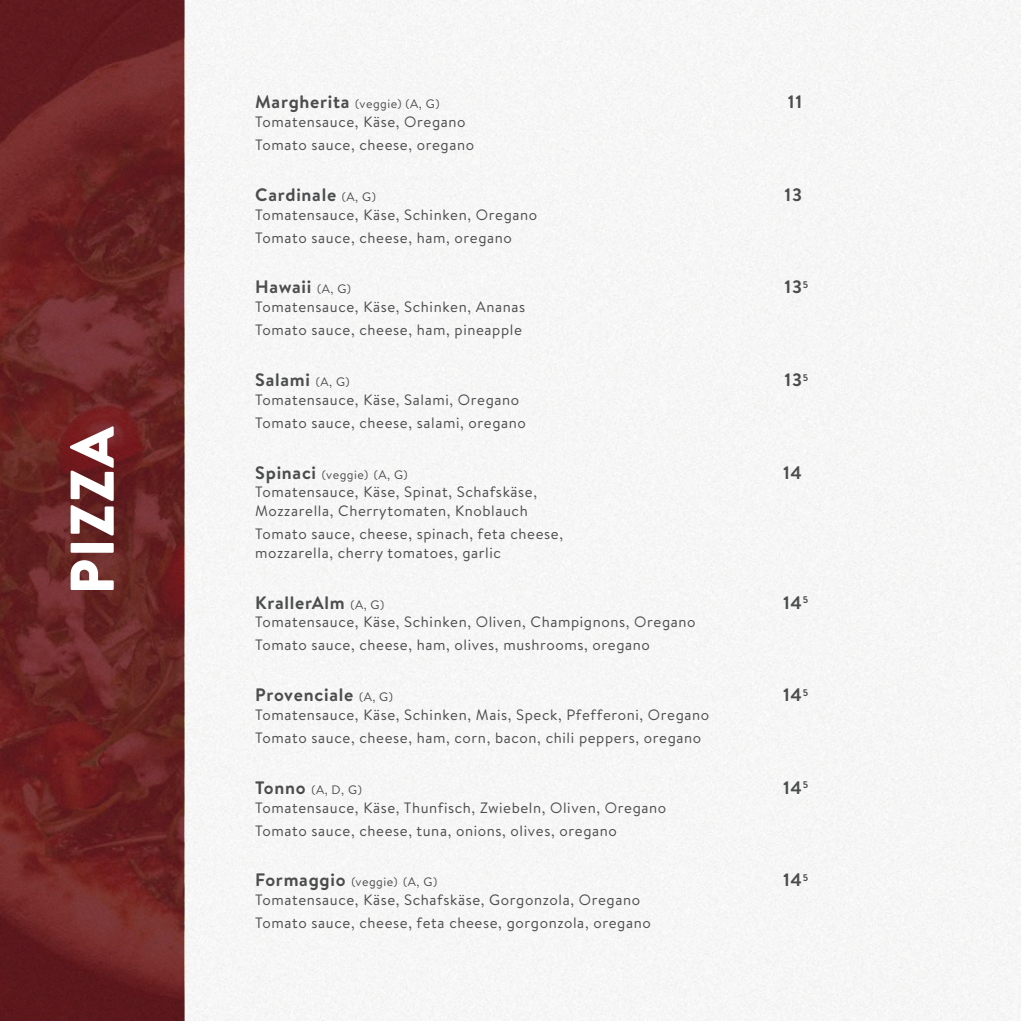
<style>
.page{position:relative;width:1021px;height:1021px;background:#fff}
.page>*{position:absolute;margin:0;border:0;box-sizing:border-box;transform-origin:0 0}
.t1{font:900 61.5px "Brandon Text";letter-spacing:.02em;color:#fff}
.t2{font:700 18px "Brandon Text";letter-spacing:.04em;color:#4b4c4d}
.t3{font:15px/23px "Brandon Text";letter-spacing:.04em;color:#4b4c4d}
.t4{font:12.3px "Brandon Text";letter-spacing:.04em;color:#4b4c4d}
.s1{font-weight:700;font-size:18px}
.s2{font-weight:400;font-size:12.3px}
</style>
<div class="page">
<svg style="left:0;top:0;width:184px;height:1020px"></svg>
<h1 class="t1" style="left:49px;top:595px;width:170px;rotate:-90deg">PIZZA</h1>
<p class="t4" style="left:255px;top:96px;width:186px"><span class="s1">Margherita</span> (veggie) (A, G)</p>
<p class="t2" style="left:788px;top:89px;width:16px">11</p>
<p class="t3" style="left:255px;top:110px;width:220px">Tomatensauce, Käse, Oregano<br>Tomato sauce, cheese, oregano</p>
<p class="t2" style="left:255px;top:182px;width:122px">Cardinale <span class="s2">(A, G)</span></p>
<p class="t2" style="left:784px;top:182px;width:19px">13</p>
<p class="t3" style="left:255px;top:202px;width:283px">Tomatensauce, Käse, Schinken, Oregano<br>Tomato sauce, cheese, ham, oregano</p>
<p class="t2" style="left:255px;top:275px;width:97px">Hawaii <span class="s2">(A, G)</span></p>
<p class="t2" style="left:784px;top:275px;width:25px">13<sup>5</sup></p>
<p class="t3" style="left:255px;top:295px;width:271px">Tomatensauce, Käse, Schinken, Ananas<br>Tomato sauce, cheese, ham, pineapple</p>
<p class="t2" style="left:255px;top:367px;width:96px">Salami <span class="s2">(A, G)</span></p>
<p class="t2" style="left:784px;top:367px;width:25px">13<sup>5</sup></p>
<p class="t3" style="left:255px;top:387px;width:272px">Tomatensauce, Käse, Salami, Oregano<br>Tomato sauce, cheese, salami, oregano</p>
<p class="t4" style="left:255px;top:466px;width:154px"><span class="s1">Spinaci</span> (veggie) (A, G)</p>
<p class="t2" style="left:783px;top:460px;width:20px">14</p>
<p class="t3" style="left:255px;top:482px;width:283px;line-height:18.8px">Tomatensauce, Käse, Spinat, Schafskäse,<br>Mozzarella, Cherrytomaten, Knoblauch</p>
<p class="t3" style="left:255px;top:524px;width:309px;line-height:18.8px">Tomato sauce, cheese, spinach, feta cheese, mozzarella, cherry tomatoes, garlic</p>
<p class="t2" style="left:255px;top:590px;width:131px">KrallerAlm <span class="s2">(A, G)</span></p>
<p class="t2" style="left:783px;top:590px;width:27px">14<sup>5</sup></p>
<p class="t3" style="left:255px;top:610px;width:442px">Tomatensauce, Käse, Schinken, Oliven, Champignons, Oregano<br>Tomato sauce, cheese, ham, olives, mushrooms, oregano</p>
<p class="t2" style="left:255px;top:682px;width:139px">Provenciale <span class="s2">(A, G)</span></p>
<p class="t2" style="left:783px;top:682px;width:27px">14<sup>5</sup></p>
<p class="t3" style="left:255px;top:702px;width:455px">Tomatensauce, Käse, Schinken, Mais, Speck, Pfefferoni, Oregano<br>Tomato sauce, cheese, ham, corn, bacon, chili peppers, oregano</p>
<p class="t4" style="left:255px;top:781px;width:108px"><span class="s1">Tonno</span> (A, D, G)</p>
<p class="t2" style="left:783px;top:775px;width:27px">14<sup>5</sup></p>
<p class="t3" style="left:255px;top:795px;width:412px">Tomatensauce, Käse, Thunfisch, Zwiebeln, Oliven, Oregano<br>Tomato sauce, cheese, tuna, onions, olives, oregano</p>
<p class="t4" style="left:255px;top:873px;width:183px"><span class="s1">Formaggio</span> (veggie) (A, G)</p>
<p class="t2" style="left:783px;top:867px;width:27px">14<sup>5</sup></p>
<p class="t3" style="left:255px;top:887px;width:397px">Tomatensauce, Käse, Schafskäse, Gorgonzola, Oregano<br>Tomato sauce, cheese, feta cheese, gorgonzola, oregano</p>
</div>
